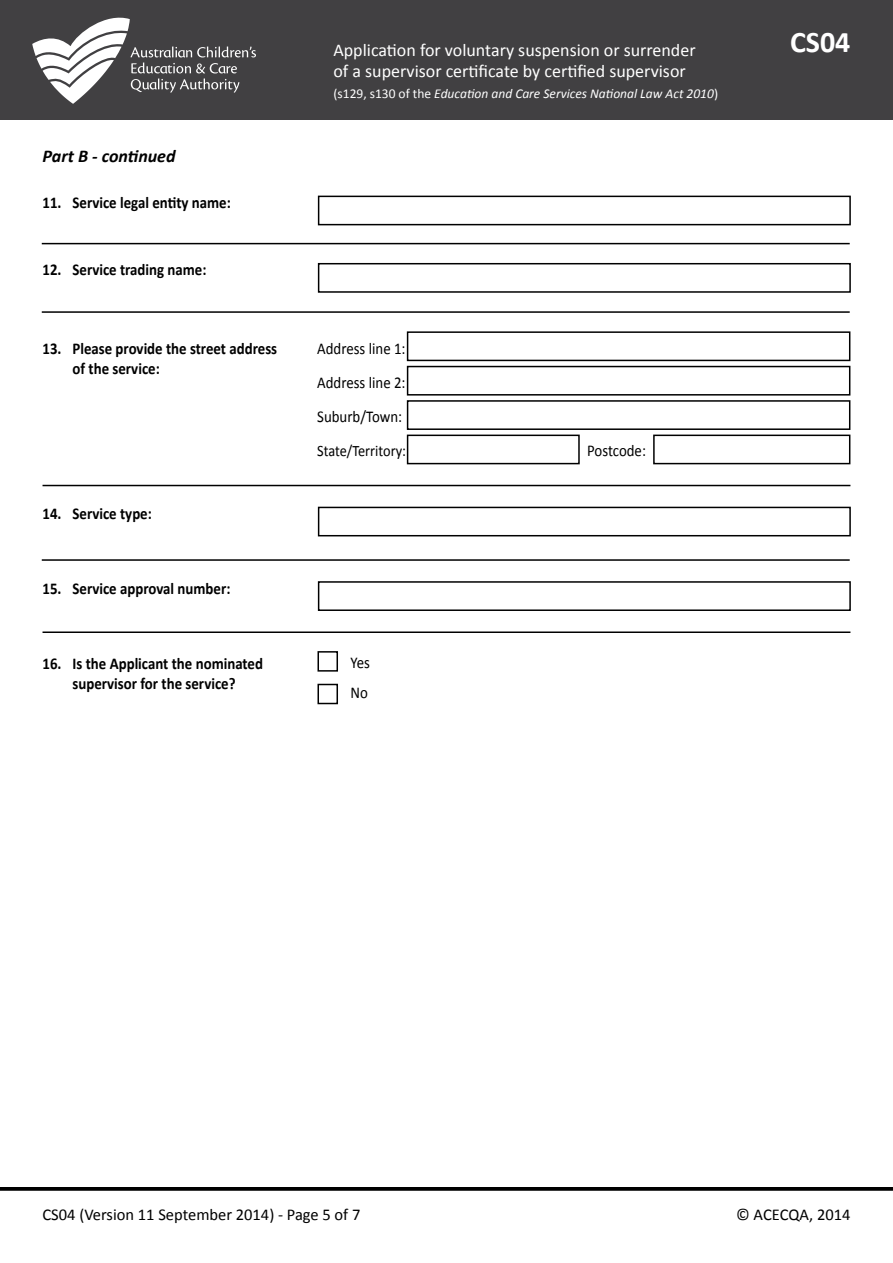
<style>
.page{position:relative;width:893px;height:1263px;background:#fff}
.page>*{position:absolute;margin:0;border:0;box-sizing:border-box;transform-origin:0 0}
.t1{font:700 30px "Calibri";color:#fff}
.t2{font:18px "Calibri";color:#fff}
.t3{font:italic 700 18px "Calibri";color:#000}
.t4{font:700 16.5px/19.8px "Calibri";color:#000;scale:.9 1}
.t5{font:16.5px/33.8px "Calibri";color:#000;text-align:justify;scale:.9 1}
.t6{font:16.5px "Calibri";color:#000}
.t7{font:15.9px "Calibri";color:#000;scale:.9 1}
.t8{font:italic 13.5px "Calibri";color:#fff}
.s1{font-style:normal}
</style>
<div class="page">
<svg style="left:0;top:1187px;width:893px;height:4px;background:#0e0e0e"></svg>
<div style="left:0;top:0;width:893px;height:119px;background:#414042"></div>
<svg style="left:32px;top:17px;width:224px;height:87px"></svg>
<hr style="left:43px;top:485px;width:807px;height:1px;background:#000">
<div style="left:407px;top:331px;width:443px;height:30px;border:2px solid #000"></div>
<div style="left:407px;top:366px;width:443px;height:30px;border:2px solid #000"></div>
<div style="left:407px;top:400px;width:443px;height:30px;border:2px solid #000"></div>
<div style="left:407px;top:435px;width:173px;height:29px;border:2px solid #000"></div>
<div style="left:653px;top:435px;width:197px;height:29px;border:2px solid #000"></div>
<div style="left:318px;top:507px;width:533px;height:29px;border:2px solid #000"></div>
<div style="left:318px;top:581px;width:533px;height:30px;border:2px solid #000"></div>
<hr style="left:42px;top:559px;width:808px;height:2px;background:#000">
<hr style="left:43px;top:631px;width:807px;height:2px;background:#000">
<div style="left:317px;top:651px;width:21px;height:21px;border:2px solid #000"></div>
<div style="left:317px;top:684px;width:21px;height:20px;border:2px solid #000"></div>
<div style="left:318px;top:196px;width:533px;height:29px;border:2px solid #000"></div>
<div style="left:318px;top:263px;width:533px;height:30px;border:2px solid #000"></div>
<hr style="left:42px;top:243px;width:808px;height:1px;background:#000">
<hr style="left:42px;top:311px;width:808px;height:2px;background:#000">
<p class="t3" style="left:43px;top:145px;width:135px">Part B - continued</p>
<p class="t4" style="left:43px;top:193px;width:211px">11. Service legal entity name:</p>
<p class="t4" style="left:43px;top:260px;width:184px">12. Service trading name:</p>
<p class="t4" style="left:73px;top:339px;width:229px;text-indent:-30px">13. Please provide the street address of the service:</p>
<p class="t4" style="left:43px;top:504px;width:123px">14. Service type:</p>
<p class="t4" style="left:43px;top:578px;width:210px">15. Service approval number:</p>
<p class="t2" style="left:333px;top:39px;width:364px">Application for voluntary suspension or surrender</p>
<h1 class="t1" style="left:790px;top:23px;width:62px">CS04</h1>
<p class="t2" style="left:333px;top:60px;width:354px">of a supervisor certificate by certified supervisor</p>
<p class="t8" style="left:333px;top:84px;width:386px"><span class="s1">(s129, s130 of the</span> Education and Care Services National Law Act 2010<span class="s1">)</span></p>
<p class="t5" style="left:317px;top:332px;width:100px">Address line 1:<br>Address line 2:<br>Suburb/Town:</p>
<p class="t7" style="left:317px;top:440px;width:100px">State/Territory:</p>
<p class="t5" style="left:587px;top:433px;width:67px">Postcode:</p>
<p class="t4" style="left:43px;top:654px;width:246px;text-align:center">16. Is the Applicant the nominated supervisor for the service?</p>
<p class="t5" style="left:350px;top:648px;width:23px;line-height:30px">Yes<br>No</p>
<p class="t6" style="left:43px;top:1204px;width:319px">CS04 (Version 11 September 2014) - Page 5 of 7</p>
<p class="t6" style="left:736px;top:1204px;width:116px">© ACECQA, 2014</p>
</div>
